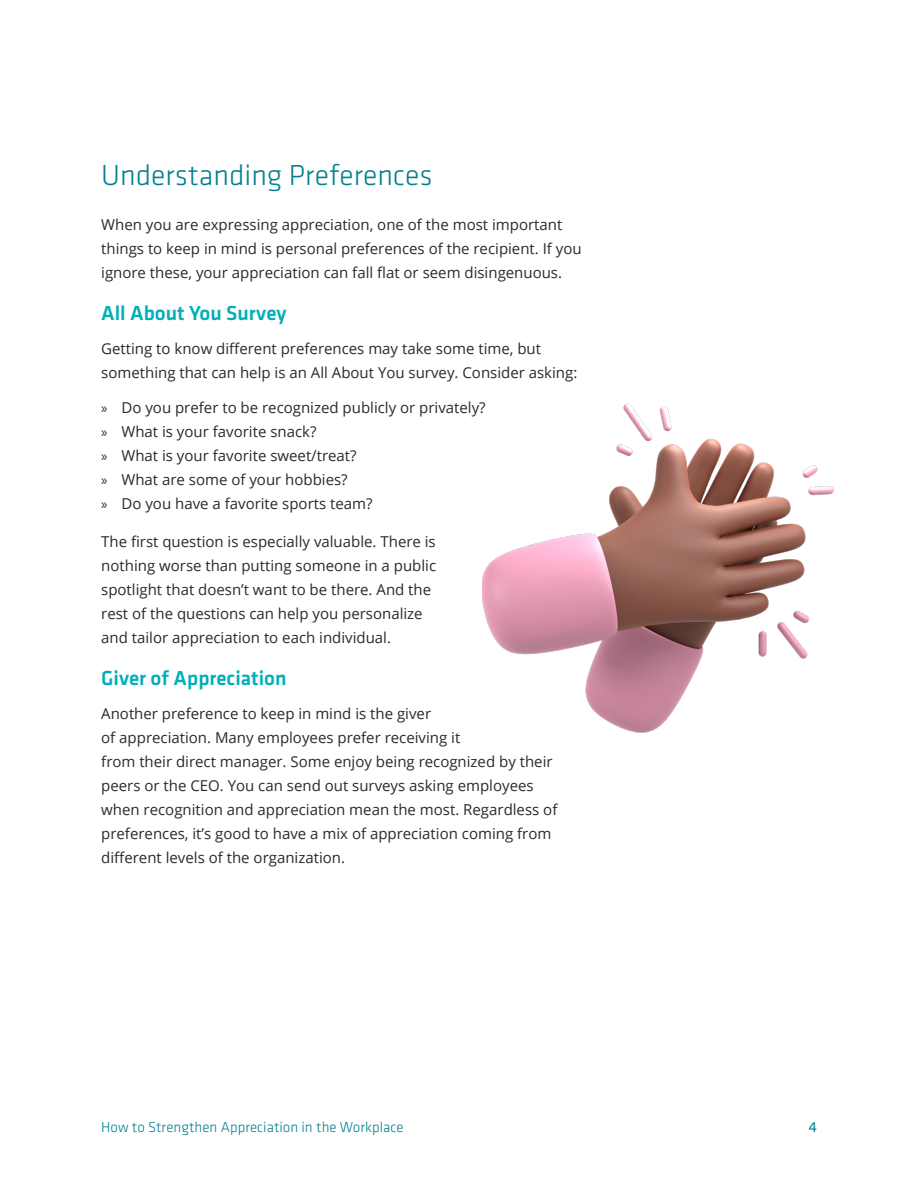
<style>
.page{position:relative;width:918px;height:1188px;background:#fff}
.page>*{position:absolute;margin:0;border:0;box-sizing:border-box;transform-origin:0 0}
.t1{font:300 30px "Klavika Basic";color:#00808f}
.t2{font:500 21px "Klavika Basic";color:#00afb7}
.t3{font:15px/24px "Open Sans";color:#2d2926}
.t4{font:300 15px "Klavika Basic";color:#00808f}
.t5{font:15px "Klavika Basic";color:#00808f}
.s1{font-family:"Myriad Pro"}
</style>
<div class="page">
<img style="left:483px;top:403px;width:351px;height:330px">
<h1 class="t1" style="left:101px;top:156px;width:333px">Understanding Preferences</h1>
<p class="t3" style="left:101px;top:212px;width:482px">When you are expressing appreciation, one of the most important things to keep in mind is personal preferences of the recipient. If you ignore these, your appreciation can fall flat or seem disingenuous.</p>
<h2 class="t2" style="left:101px;top:299px;width:187px">All About You Survey</h2>
<p class="t3" style="left:101px;top:336px;width:478px">Getting to know different preferences may take some time, but something that can help is an All About You survey. Consider asking:</p>
<p class="t3" style="left:101px;top:395px;width:386px"><span class="s1">»</span> Do you prefer to be recognized publicly or privately? <span class="s1">»</span> What is your favorite snack?<br><span class="s1">»</span> What is your favorite sweet/treat?<br><span class="s1">»</span> What are some of your hobbies?<br><span class="s1">»</span> Do you have a favorite sports team?</p>
<p class="t3" style="left:101px;top:529px;width:336px">The first question is especially valuable. There is nothing worse than putting someone in a public spotlight that doesn’t want to be there. And the rest of the questions can help you personalize and tailor appreciation to each individual.</p>
<h2 class="t2" style="left:101px;top:664px;width:187px">Giver of Appreciation</h2>
<p class="t3" style="left:101px;top:701px;width:458px">Another preference to keep in mind is the giver<br>of appreciation. Many employees prefer receiving it<br>from their direct manager. Some enjoy being recognized by their peers or the CEO. You can send out surveys asking employees when recognition and appreciation mean the most. Regardless of preferences, it’s good to have a mix of appreciation coming from different levels of the organization.</p>
<p class="t4" style="left:101px;top:1118px;width:304px">How to Strengthen Appreciation in the Workplace</p>
<p class="t5" style="left:809px;top:1117px;width:10px">4</p>
</div>
